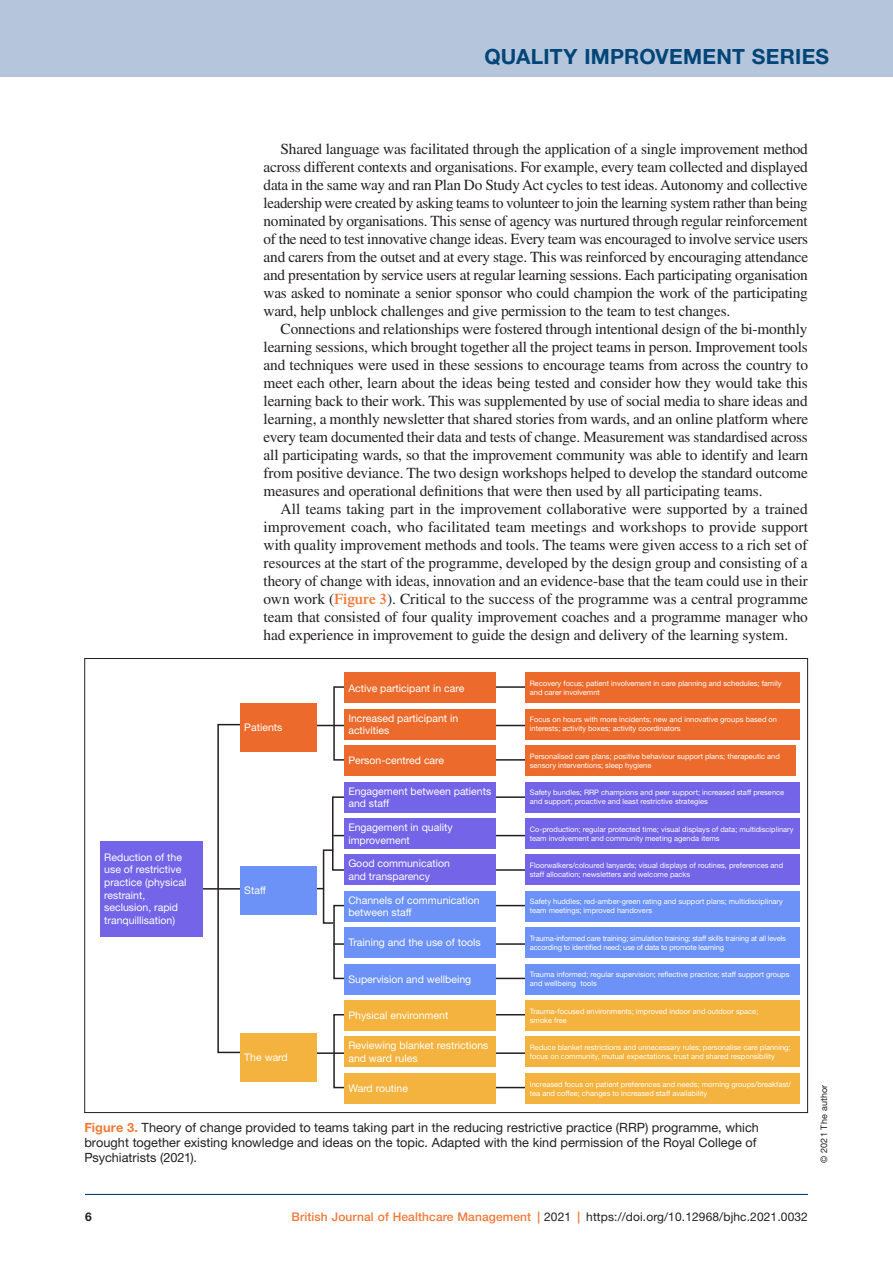
<style>
.page{position:relative;width:893px;height:1263px;background:#fff}
.page>*{position:absolute;margin:0;border:0;box-sizing:border-box;transform-origin:0 0}
.t1{font:700 21px "Helvetica Neue LT Std";letter-spacing:.015em;color:#004577}
.body_text{font:15.3px/18px "Times LT Std";letter-spacing:-.01em;color:#231f20;text-align:justify}
.t2{font:12.75px/15px "Helvetica Neue LT Std";color:#231f20}
.t3{font:12px "Helvetica Neue LT Std";letter-spacing:.01em;color:#231f20}
.t4{font:700 12px "Helvetica Neue LT Std";color:#231f20}
.MAH_label{font:10.5px/12.6px "Helvetica Neue LT Std";color:#fff}
.t5{font:9px "Helvetica Neue LT Std";letter-spacing:.02em;color:#231f20}
.MAH_label-2{font:7.5px/9px "Helvetica Neue LT Std";color:#fff}
.MAH_label-3{font:7.5px/9px "Helvetica Neue LT Std";letter-spacing:-.02em;color:#fff}
.s1{font-weight:600;font-size:15px;color:#f37937}
.s2{font-weight:700;color:#f37937}
.s3{font-weight:500;color:#f37937}
</style>
<div class="page">
<hr style="left:85px;top:1194px;width:723px;height:1px;background:#004577">
<div style="left:0;top:0;width:893px;height:77px;background:#b5c5db"></div>
<div style="left:332px;top:796px;width:213px;height:75px;border:2px solid #231f20"></div>
<hr style="left:333px;top:835px;width:235px;height:1px;background:#231f20">
<div style="left:333px;top:905px;width:223px;height:74px;border:2px solid #231f20"></div>
<hr style="left:333px;top:943px;width:228px;height:2px;background:#231f20">
<div style="left:333px;top:1014px;width:229px;height:74px;border:2px solid #231f20"></div>
<hr style="left:306px;top:1052px;width:270px;height:2px;background:#231f20">
<div style="left:333px;top:686px;width:229px;height:75px;border:2px solid #231f20"></div>
<hr style="left:306px;top:725px;width:249px;height:1px;background:#231f20">
<hr style="left:189px;top:888px;width:100px;height:2px;background:#231f20">
<div style="left:100px;top:841px;width:102px;height:95px;background:#7364e8"></div>
<div style="left:344px;top:673px;width:152px;height:30px;background:#ec6b2c"></div>
<div style="left:344px;top:709px;width:152px;height:30px;background:#ec6b2c"></div>
<div style="left:344px;top:745px;width:152px;height:31px;background:#ec6b2c"></div>
<div style="left:344px;top:782px;width:152px;height:30px;background:#7364e8"></div>
<div style="left:344px;top:818px;width:152px;height:31px;background:#7364e8"></div>
<div style="left:344px;top:855px;width:152px;height:30px;background:#7364e8"></div>
<div style="left:344px;top:891px;width:152px;height:30px;background:#6c91f7"></div>
<div style="left:344px;top:927px;width:152px;height:31px;background:#6c91f7"></div>
<div style="left:344px;top:964px;width:152px;height:30px;background:#6c91f7"></div>
<div style="left:344px;top:1000px;width:152px;height:31px;background:#f4b23e"></div>
<div style="left:344px;top:1037px;width:152px;height:30px;background:#f4b23e"></div>
<div style="left:344px;top:1073px;width:152px;height:30px;background:#f4b23e"></div>
<div style="left:526px;top:673px;width:274px;height:30px;background:#ec6b2c"></div>
<div style="left:526px;top:709px;width:274px;height:30px;background:#ec6b2c"></div>
<div style="left:526px;top:745px;width:270px;height:31px;background:#ec6b2c"></div>
<div style="left:526px;top:782px;width:274px;height:30px;background:#7364e8"></div>
<div style="left:526px;top:818px;width:274px;height:31px;background:#7364e8"></div>
<div style="left:526px;top:855px;width:274px;height:30px;background:#7364e8"></div>
<div style="left:526px;top:891px;width:274px;height:30px;background:#6c91f7"></div>
<div style="left:526px;top:927px;width:274px;height:31px;background:#6c91f7"></div>
<div style="left:526px;top:964px;width:274px;height:30px;background:#6c91f7"></div>
<div style="left:526px;top:1000px;width:274px;height:31px;background:#f4b23e"></div>
<div style="left:526px;top:1037px;width:274px;height:30px;background:#f4b23e"></div>
<div style="left:526px;top:1073px;width:274px;height:30px;background:#f4b23e"></div>
<div style="left:217px;top:724px;width:31px;height:329px;border:2px solid #231f20"></div>
<div style="left:323px;top:849px;width:11px;height:75px;border:2px solid #231f20"></div>
<div style="left:240px;top:703px;width:77px;height:48px;background:#ec6b2c"></div>
<div style="left:240px;top:866px;width:77px;height:48px;background:#6c91f7"></div>
<div style="left:240px;top:1033px;width:77px;height:48px;background:#f4b23e"></div>
<h1 class="t1" style="left:484px;top:43px;width:346px">QUALITY IMPROVEMENT SERIES</h1>
<p class="body_text" style="left:264px;top:140px;width:546px;text-indent:17px">Shared language was facilitated through the application of a single improvement method across different contexts and organisations. For example, every team collected and displayed data in the same way and ran Plan Do Study Act cycles to test ideas. Autonomy and collective leadership were created by asking teams to volunteer to join the learning system rather than being nominated by organisations. This sense of agency was nurtured through regular reinforcement of the need to test innovative change ideas. Every team was encouraged to involve service users and carers from the outset and at every stage. This was reinforced by encouraging attendance and presentation by service users at regular learning sessions. Each participating organisation was asked to nominate a senior sponsor who could champion the work of the participating ward, help unblock challenges and give permission to the team to test changes.</p>
<p class="body_text" style="left:264px;top:320px;width:546px;text-indent:17px">Connections and relationships were fostered through intentional design of the bi-monthly learning sessions, which brought together all the project teams in person. Improvement tools and techniques were used in these sessions to encourage teams from across the country to meet each other, learn about the ideas being tested and consider how they would take this learning back to their work. This was supplemented by use of social media to share ideas and learning, a monthly newsletter that shared stories from wards, and an online platform where every team documented their data and tests of change. Measurement was standardised across all participating wards, so that the improvement community was able to identify and learn from positive deviance. The two design workshops helped to develop the standard outcome measures and operational definitions that were then used by all participating teams.</p>
<p class="body_text" style="left:264px;top:500px;width:546px;text-indent:17px">All teams taking part in the improvement collaborative were supported by a trained improvement coach, who facilitated team meetings and workshops to provide support with quality improvement methods and tools. The teams were given access to a rich set of resources at the start of the programme, developed by the design group and consisting of a theory of change with ideas, innovation and an evidence-base that the team could use in their own work (<span class="s1">Figure 3</span>). Critical to the success of the programme was a central programme team that consisted of four quality improvement coaches and a programme manager who had experience in improvement to guide the design and delivery of the learning system.</p>
<p class="MAH_label" style="left:104px;top:850px;width:84px">Reduction of the use of restrictive practice (physical restraint, seclusion, rapid tranquillisation)</p>
<p class="MAH_label" style="left:244px;top:721px;width:40px">Patients</p>
<p class="MAH_label" style="left:244px;top:884px;width:23px">Staff</p>
<p class="MAH_label" style="left:244px;top:1051px;width:45px">The ward</p>
<p class="MAH_label" style="left:348px;top:681px;width:118px">Active participant in care</p>
<p class="MAH_label" style="left:348px;top:711px;width:111px">Increased participant in activities</p>
<p class="MAH_label" style="left:348px;top:754px;width:97px">Person-centred care</p>
<p class="MAH_label" style="left:348px;top:784px;width:144px">Engagement between patients and staff</p>
<p class="MAH_label" style="left:348px;top:821px;width:106px">Engagement in quality improvement</p>
<p class="MAH_label" style="left:348px;top:857px;width:103px">Good communication and transparency</p>
<p class="MAH_label" style="left:348px;top:893px;width:133px">Channels of communication between staff</p>
<p class="MAH_label" style="left:348px;top:936px;width:134px">Training and the use of tools</p>
<p class="MAH_label" style="left:348px;top:972px;width:124px">Supervision and wellbeing</p>
<p class="MAH_label" style="left:348px;top:1009px;width:101px">Physical environment</p>
<p class="MAH_label" style="left:348px;top:1039px;width:142px">Reviewing blanket restrictions and ward rules</p>
<p class="MAH_label" style="left:348px;top:1082px;width:61px">Ward routine</p>
<p class="MAH_label-2" style="left:530px;top:679px;width:253px">Recovery focus; patient involvement in care planning and schedules; family and carer involvemnt</p>
<p class="MAH_label-2" style="left:530px;top:715px;width:249px">Focus on hours with more incidents; new and innovative groups based on interests; activity boxes; activity coordinators</p>
<p class="MAH_label-2" style="left:530px;top:751px;width:252px">Personalised care plans; positive behaviour support plans; therapeutic and sensory interventions; sleep hygiene</p>
<p class="MAH_label-2" style="left:530px;top:788px;width:256px">Safety bundles; RRP champions and peer support; increased staff presence and support; proactive and least restrictive strategies</p>
<p class="MAH_label-2" style="left:530px;top:824px;width:265px">Co-production; regular protected time; visual displays of data; multidisciplinary team involvement and community meeting agenda items</p>
<p class="MAH_label-2" style="left:530px;top:861px;width:255px">Floorwalkers/coloured lanyards; visual displays of routines, preferences and staff allocation; newsletters and welcome packs</p>
<p class="MAH_label-2" style="left:530px;top:897px;width:254px">Safety huddles; red-amber-green rating and support plans; multidisciplinary team meetings; improved handovers</p>
<p class="MAH_label-3" style="left:530px;top:933px;width:258px">Trauma-informed care training; simulation training; staff skills training at all levels according to identified need; use of data to promote learning</p>
<p class="MAH_label-2" style="left:530px;top:970px;width:261px">Trauma informed; regular supervision; reflective practice; staff support groups and wellbeing tools</p>
<p class="MAH_label-2" style="left:530px;top:1006px;width:230px">Trauma-focused environments; improved indoor and outdoor space; smoke free</p>
<p class="MAH_label-2" style="left:530px;top:1043px;width:262px">Reduce blanket restrictions and unnecessary rules; personalise care planning; focus on community, mutual expectations, trust and shared responsibility</p>
<p class="MAH_label-2" style="left:530px;top:1079px;width:263px">Increased focus on patient preferences and needs; morning groups/breakfast/ tea and coffee; changes to increased staff availability</p>
<p class="t2" style="left:84px;top:1120px;width:676px"><span class="s2">Figure 3.</span> Theory of change provided to teams taking part in the reducing restrictive practice (RRP) programme, which brought together existing knowledge and ideas on the topic. Adapted with the kind permission of the Royal College of<br>Psychiatrists (2021).</p>
<p class="t5" style="left:818px;top:1163px;width:80px;rotate:-90deg">© 2021 The author</p>
<p class="t4" style="left:85px;top:1209px;width:8px">6</p>
<p class="t3" style="left:292px;top:1209px;width:518px"><span class="s3">British Journal of Healthcare Management |</span> 2021 <span class="s3">|</span> https://doi.org/10.12968/bjhc.2021.0032</p>
</div>
